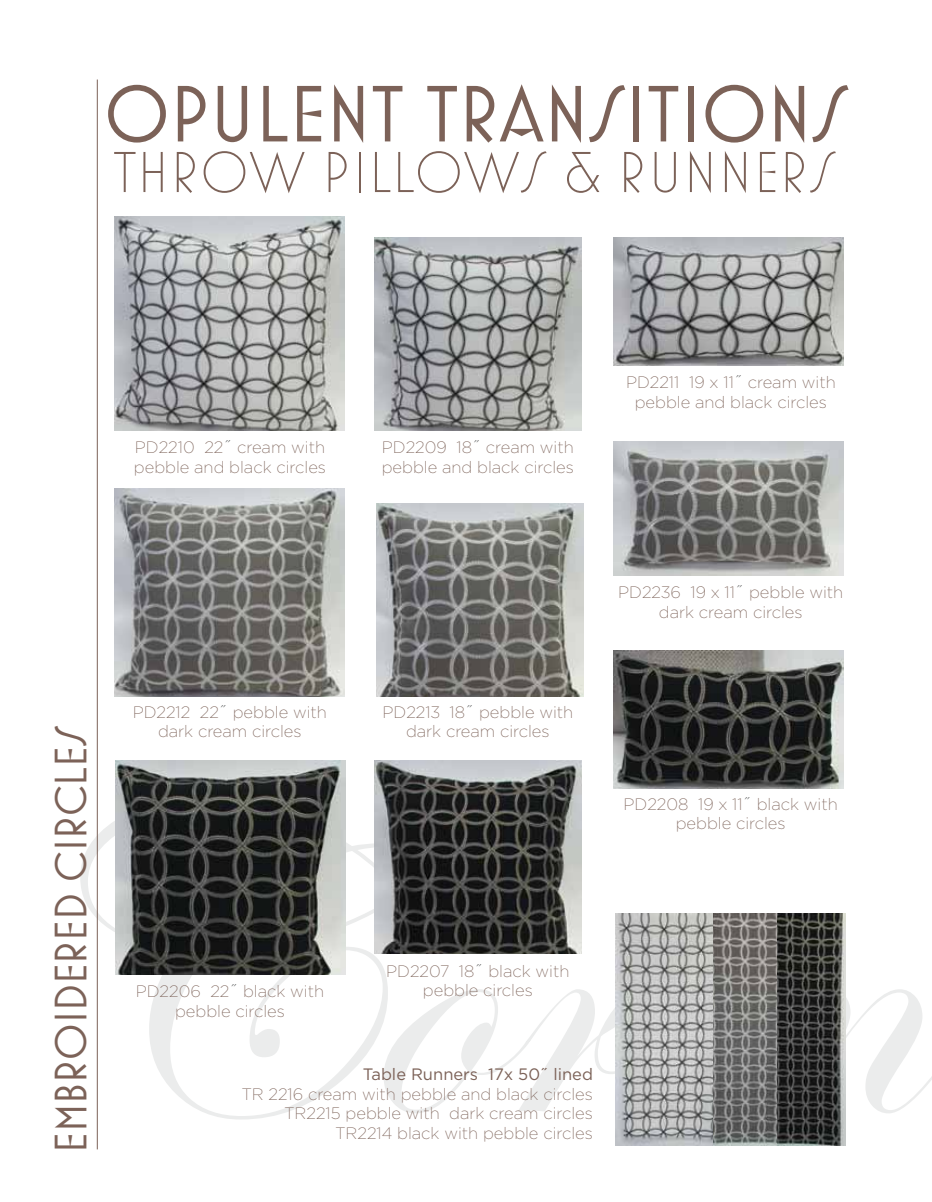
<style>
.page{position:relative;width:932px;height:1202px;background:#fff}
.page>*{position:absolute;margin:0;border:0;box-sizing:border-box;transform-origin:0 0}
.t1{font:81px "Mostra Two";color:#7c6258}
.t2{font:300 58.5px "Mostra Two";color:#7c6258}
.t3{font:45px "Mostra Two";color:#7c6258}
.t4{font:200 16.5px/19.5px "Gotham";color:#7c6258;text-align:center}
.t5{font:16.5px "Gotham";color:#7c6258}
.s1{font-size:18px;color:#565858}
</style>
<div class="page">
<svg style="left:80px;top:797px;width:852px;height:322px"></svg>
<hr style="left:97px;top:80px;width:1px;height:1069px;background:#7c6258">
<img style="left:115px;top:216px;width:230px;height:214px">
<img style="left:115px;top:488px;width:230px;height:208px">
<img style="left:374px;top:238px;width:207px;height:192px">
<img style="left:377px;top:503px;width:207px;height:193px">
<img style="left:613px;top:238px;width:230px;height:128px">
<img style="left:613px;top:441px;width:230px;height:134px">
<img style="left:115px;top:760px;width:230px;height:214px">
<img style="left:374px;top:760px;width:207px;height:193px">
<img style="left:613px;top:651px;width:230px;height:137px">
<img style="left:776px;top:913px;width:69px;height:232px">
<img style="left:712px;top:913px;width:64px;height:232px">
<img style="left:615px;top:913px;width:97px;height:232px">
<h1 class="t1" style="left:104px;top:70px;width:745px">OPULENT TRANSITIONS</h1>
<h2 class="t2" style="left:113px;top:140px;width:725px">THROW PILLOWS &amp; RUNNERS</h2>
<h3 class="t3" style="left:46px;top:1152px;width:428px;rotate:-90deg">EMBROIDERED CIRCLES</h3>
<p class="t4" style="left:134px;top:437px;width:194px;text-align:left">PD2210 22<span class="s1">˝</span> cream with pebble and black circles</p>
<p class="t4" style="left:133px;top:702px;width:196px">PD2212 22<span class="s1">˝</span> pebble with dark cream circles</p>
<p class="t4" style="left:382px;top:437px;width:194px;text-align:left">PD2209 18<span class="s1">˝</span> cream with pebble and black circles</p>
<p class="t4" style="left:382px;top:702px;width:192px">PD2213 18<span class="s1">˝</span> pebble with dark cream circles</p>
<p class="t4" style="left:626px;top:373px;width:211px">PD2211 19 x 11<span class="s1">˝</span> cream with pebble and black circles</p>
<p class="t4" style="left:618px;top:582px;width:226px">PD2236 19 x 11<span class="s1">˝</span> pebble with dark cream circles</p>
<p class="t4" style="left:623px;top:794px;width:216px">PD2208 19 x 11<span class="s1">˝</span> black with pebble circles</p>
<p class="t4" style="left:136px;top:981px;width:190px">PD2206 22<span class="s1">˝</span> black with pebble circles</p>
<p class="t4" style="left:386px;top:961px;width:185px">PD2207 18<span class="s1">˝</span> black with pebble circles</p>
<p class="t5" style="left:363px;top:1065px;width:231px">Table Runners 17x 50˝ lined</p>
<p class="t4" style="left:242px;top:1083px;width:353px;text-align:right">TR 2216 cream with pebble and black circles<br>TR2215 pebble with dark cream circles<br>TR2214 black with pebble circles</p>
</div>
